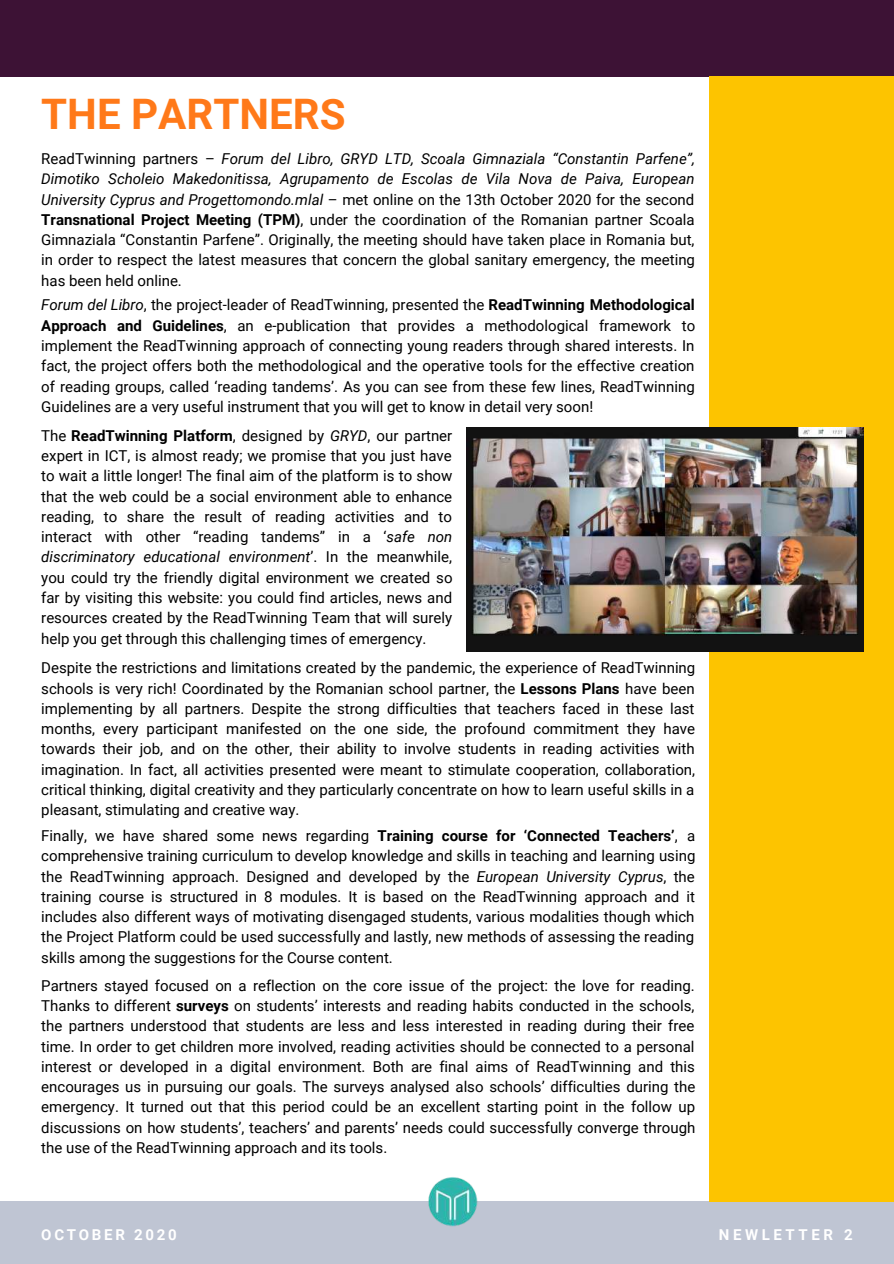
<style>
.page{position:relative;width:894px;height:1264px;background:#fff}
.page>*{position:absolute;margin:0;border:0;box-sizing:border-box;transform-origin:0 0}
.t1{font:700 42px "Roboto";color:#ff7919}
.t2{font:15px/20.2px "Roboto";color:#000;text-align:justify}
.t3{font:700 15px "Roboto";letter-spacing:.18em;color:#fff}
.t4{font:700 15px "Roboto";letter-spacing:.24em;color:#fff}
.s1{font-style:italic}
.s2{font-weight:700}
</style>
<div class="page">
<div style="left:0;top:1201px;width:893px;height:62px;background:#bfc5d3"></div>
<img style="left:428px;top:1177px;width:49px;height:49px">
<div style="left:0;top:0;width:893px;height:76px;background:#3d1235"></div>
<div style="left:709px;top:76px;width:184px;height:1125px;background:#fdc400"></div>
<img style="left:466px;top:427px;width:397px;height:224px">
<h1 class="t1" style="left:41px;top:90px;width:305px">THE PARTNERS</h1>
<p class="t2" style="left:41px;top:149px;width:655px">ReadTwinning partners – <span class="s1">Forum del Libro, GRYD LTD, Scoala Gimnaziala “Constantin Parfene”, Dimotiko Scholeio Makedonitissa, Agrupamento de Escolas de Vila Nova de Paiva, European University Cyprus and Progettomondo.mlal</span> – met online on the 13th October 2020 for the second <span class="s2">Transnational Project Meeting (TPM)</span>, under the coordination of the Romanian partner Scoala Gimnaziala “Constantin Parfene”. Originally, the meeting should have taken place in Romania but, in order to respect the latest measures that concern the global sanitary emergency, the meeting has been held online.</p>
<p class="t2" style="left:41px;top:295px;width:655px"><span class="s1">Forum del Libro</span>, the project-leader of ReadTwinning, presented the <span class="s2">ReadTwinning Methodological Approach and Guidelines</span>, an e-publication that provides a methodological framework to implement the ReadTwinning approach of connecting young readers through shared interests. In fact, the project offers both the methodological and the operative tools for the effective creation of reading groups, called ‘reading tandems’. As you can see from these few lines, ReadTwinning Guidelines are a very useful instrument that you will get to know in detail very soon!</p>
<p class="t2" style="left:41px;top:425px;width:412px">The <span class="s2">ReadTwinning Platform</span>, designed by <span class="s1">GRYD</span>, our partner expert in ICT, is almost ready; we promise that you just have to wait a little longer! The final aim of the platform is to show that the web could be a social environment able to enhance reading, to share the result of reading activities and to interact with other “reading tandems” in a ‘<span class="s1">safe non discriminatory educational environment</span>’. In the meanwhile, you could try the friendly digital environment we created so far by visiting this website: you could find articles, news and resources created by the ReadTwinning Team that will surely help you get through this challenging times of emergency.</p>
<p class="t2" style="left:41px;top:658px;width:655px">Despite the restrictions and limitations created by the pandemic, the experience of ReadTwinning schools is very rich! Coordinated by the Romanian school partner, the <span class="s2">Lessons Plans</span> have been implementing by all partners. Despite the strong difficulties that teachers faced in these last months, every participant manifested on the one side, the profound commitment they have towards their job, and on the other, their ability to involve students in reading activities with imagination. In fact, all activities presented were meant to stimulate cooperation, collaboration, critical thinking, digital creativity and they particularly concentrate on how to learn useful skills in a pleasant, stimulating and creative way.</p>
<p class="t2" style="left:41px;top:825px;width:655px">Finally, we have shared some news regarding <span class="s2">Training course for ‘Connected Teachers’</span>, a comprehensive training curriculum to develop knowledge and skills in teaching and learning using the ReadTwinning approach. Designed and developed by the <span class="s1">European University Cyprus</span>, the training course is structured in 8 modules. It is based on the ReadTwinning approach and it includes also different ways of motivating disengaged students, various modalities though which the Project Platform could be used successfully and lastly, new methods of assessing the reading skills among the suggestions for the Course content.</p>
<p class="t2" style="left:41px;top:975px;width:655px">Partners stayed focused on a reflection on the core issue of the project: the love for reading.<br>Thanks to different <span class="s2">surveys</span> on students’ interests and reading habits conducted in the schools, the partners understood that students are less and less interested in reading during their free time. In order to get children more involved, reading activities should be connected to a personal interest or developed in a digital environment. Both are final aims of ReadTwinning and this encourages us in pursuing our goals. The surveys analysed also schools’ difficulties during the emergency. It turned out that this period could be an excellent starting point in the follow up discussions on how students’, teachers’ and parents’ needs could successfully converge through the use of the ReadTwinning approach and its tools.</p>
<p class="t3" style="left:41px;top:1226px;width:137px">OCTOBER 2020</p>
<p class="t4" style="left:718px;top:1226px;width:135px">NEWLETTER 2</p>
</div>
